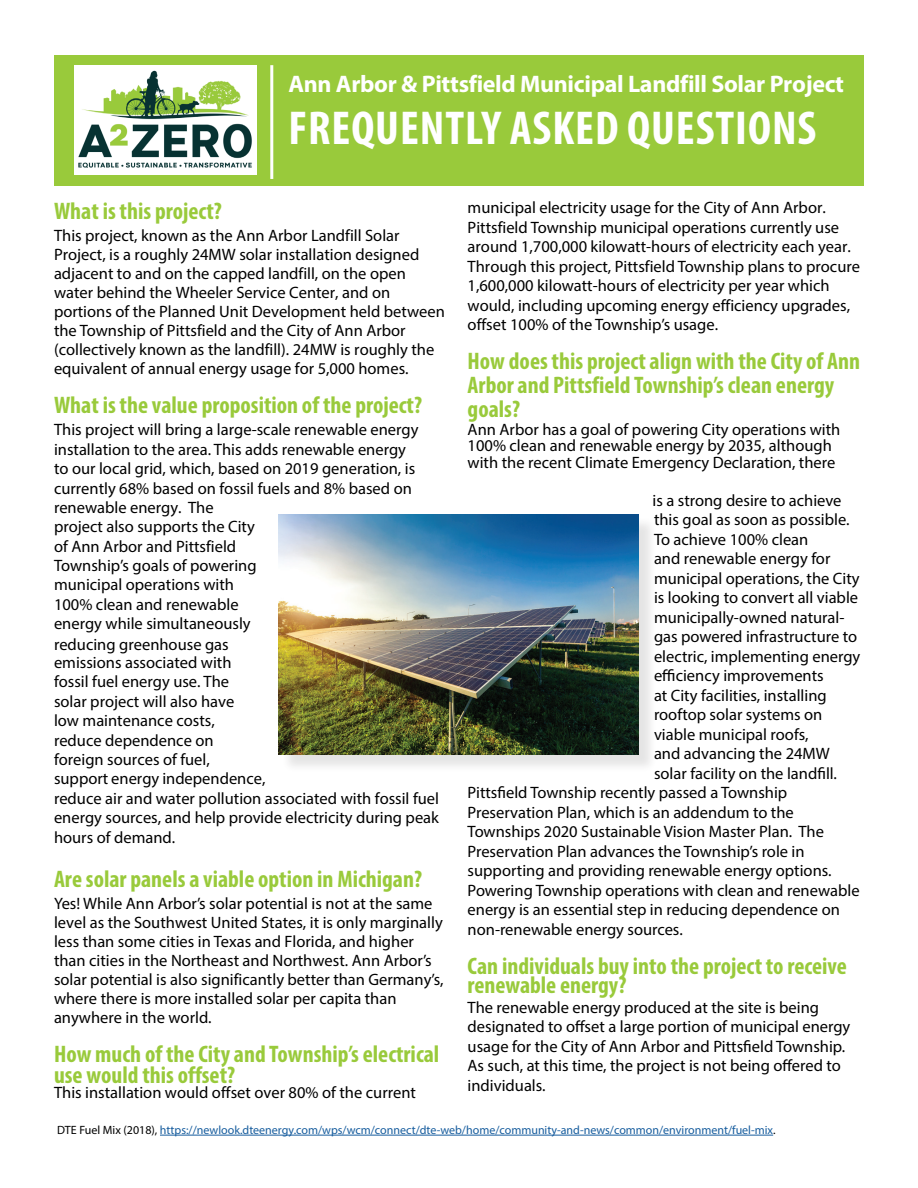
<style>
.page{position:relative;width:918px;height:1188px;background:#fff}
.page>*{position:absolute;margin:0;border:0;box-sizing:border-box;transform-origin:0 0}
.t1{font:700 condensed 47.85px "Myriad Pro";letter-spacing:.02em;color:#fff}
.t2{font:700 condensed 24px/24px "Myriad Pro";color:#99ca3b}
.t3{font:700 24px "Myriad Pro";letter-spacing:-.01em;color:#fff}
.t4{font:16.5px/19.4px "Myriad Pro";color:#000}
.t5{font:12px "Myriad Pro";color:#175d9e}
.s1{color:#000}
</style>
<div class="page">
<div style="left:54px;top:55px;width:809px;height:130px;background:#99ca3b"></div>
<hr style="left:270px;top:65px;width:3px;height:114px;background:#fff">
<img style="left:74px;top:65px;width:182px;height:110px">
<div style="left:281px;top:517px;width:376px;height:256px;background:#231f20;opacity:.12"></div>
<img style="left:279px;top:514px;width:360px;height:240px">
<hr style="left:160px;top:1135px;width:613px;height:1px;background:#175d9e">
<h2 class="t3" style="left:288px;top:69px;width:557px">Ann Arbor &amp; Pittsfield Municipal Landfill Solar Project</h2>
<h1 class="t1" style="left:288px;top:98px;width:530px">FREQUENTLY ASKED QUESTIONS</h1>
<h2 class="t2" style="left:54px;top:198px;width:169px">What is this project?</h2>
<p class="t4" style="left:54px;top:225px;width:392px">This project, known as the Ann Arbor Landfill Solar Project, is a roughly 24MW solar installation designed adjacent to and on the capped landfill, on the open water behind the Wheeler Service Center, and on portions of the Planned Unit Development held between the Township of Pittsfield and the City of Ann Arbor (collectively known as the landfill). 24MW is roughly the equivalent of annual energy usage for 5,000 homes.</p>
<h2 class="t2" style="left:54px;top:393px;width:370px">What is the value proposition of the project?</h2>
<p class="t4" style="left:54px;top:420px;width:366px">This project will bring a large-scale renewable energy installation to the area. This adds renewable energy to our local grid, which, based on 2019 generation, is currently 68% based on fossil fuels and 8% based on renewable energy. The<br>project also supports the City<br>of Ann Arbor and Pittsfield<br>Township’s goals of powering<br>municipal operations with<br>100% clean and renewable<br>energy while simultaneously</p>
<p class="t4" style="left:54px;top:634px;width:387px">reducing greenhouse gas<br>emissions associated with<br>fossil fuel energy use. The<br>solar project will also have<br>low maintenance costs,<br>reduce dependence on<br>foreign sources of fuel,<br>support energy independence,<br>reduce air and water pollution associated with fossil fuel energy sources, and help provide electricity during peak hours of demand.</p>
<h2 class="t2" style="left:54px;top:867px;width:370px">Are solar panels a viable option in Michigan?</h2>
<p class="t4" style="left:54px;top:894px;width:391px">Yes! While Ann Arbor’s solar potential is not at the same level as the Southwest United States, it is only marginally less than some cities in Texas and Florida, and higher than cities in the Northeast and Northwest. Ann Arbor’s solar potential is also significantly better than Germany’s, where there is more installed solar per capita than anywhere in the world.</p>
<h2 class="t2" style="left:54px;top:1043px;width:387px;line-height:21px">How much of the City and Township’s electrical use would this offset?</h2>
<p class="t4" style="left:54px;top:1082px;width:364px">This installation would offset over 80% of the current</p>
<p class="t4" style="left:468px;top:198px;width:394px">municipal electricity usage for the City of Ann Arbor.<br>Pittsfield Township municipal operations currently use around 1,700,000 kilowatt-hours of electricity each year.<br>Through this project, Pittsfield Township plans to procure 1,600,000 kilowatt-hours of electricity per year which would, including upcoming energy efficiency upgrades, offset 100% of the Township’s usage.</p>
<h2 class="t2" style="left:468px;top:349px;width:394px">How does this project align with the City of Ann<br>Arbor and Pittsfield Township’s clean energy goals?</h2>
<p class="t4" style="left:468px;top:421px;width:374px;line-height:16.5px">Ann Arbor has a goal of powering City operations with<br>100% clean and renewable energy by 2035, although with the recent Climate Emergency Declaration, there</p>
<p class="t4" style="left:653px;top:490px;width:191px">is a strong desire to achieve</p>
<p class="t4" style="left:654px;top:510px;width:197px">this goal as soon as possible.</p>
<p class="t4" style="left:654px;top:529px;width:156px">To achieve 100% clean</p>
<p class="t4" style="left:654px;top:549px;width:178px">and renewable energy for</p>
<p class="t4" style="left:654px;top:568px;width:207px">municipal operations, the City</p>
<p class="t4" style="left:654px;top:588px;width:206px">is looking to convert all viable</p>
<p class="t4" style="left:654px;top:607px;width:192px">municipally-owned natural-</p>
<p class="t4" style="left:654px;top:627px;width:205px">gas powered infrastructure to</p>
<p class="t4" style="left:654px;top:646px;width:208px">electric, implementing energy</p>
<p class="t4" style="left:654px;top:666px;width:171px">efficiency improvements</p>
<p class="t4" style="left:654px;top:685px;width:174px">at City facilities, installing</p>
<p class="t4" style="left:654px;top:705px;width:170px">rooftop solar systems on</p>
<p class="t4" style="left:654px;top:724px;width:156px">viable municipal roofs,</p>
<p class="t4" style="left:654px;top:744px;width:177px">and advancing the 24MW</p>
<p class="t4" style="left:654px;top:763px;width:185px">solar facility on the landfill.</p>
<p class="t4" style="left:468px;top:783px;width:321px">Pittsfield Township recently passed a Township</p>
<p class="t4" style="left:468px;top:802px;width:328px">Preservation Plan, which is an addendum to the</p>
<p class="t4" style="left:468px;top:822px;width:358px">Townships 2020 Sustainable Vision Master Plan. The</p>
<p class="t4" style="left:468px;top:841px;width:339px">Preservation Plan advances the Township’s role in</p>
<p class="t4" style="left:468px;top:861px;width:365px">supporting and providing renewable energy options.</p>
<p class="t4" style="left:468px;top:880px;width:393px">Powering Township operations with clean and renewable</p>
<p class="t4" style="left:468px;top:900px;width:374px">energy is an essential step in reducing dependence on</p>
<p class="t4" style="left:468px;top:919px;width:217px">non-renewable energy sources.</p>
<h2 class="t2" style="left:468px;top:955px;width:381px;line-height:19.5px">Can individuals buy into the project to receive renewable energy?</h2>
<p class="t4" style="left:468px;top:997px;width:384px">The renewable energy produced at the site is being designated to offset a large portion of municipal energy usage for the City of Ann Arbor and Pittsfield Township.<br>As such, at this time, the project is not being offered to individuals.</p>
<p class="t5" style="left:57px;top:1123px;width:720px"><span class="s1">DTE Fuel Mix (2018),</span> https://newlook.dteenergy.com/wps/wcm/connect/dte-web/home/community-and-news/common/environment/fuel-mix<span class="s1">.</span></p>
</div>
